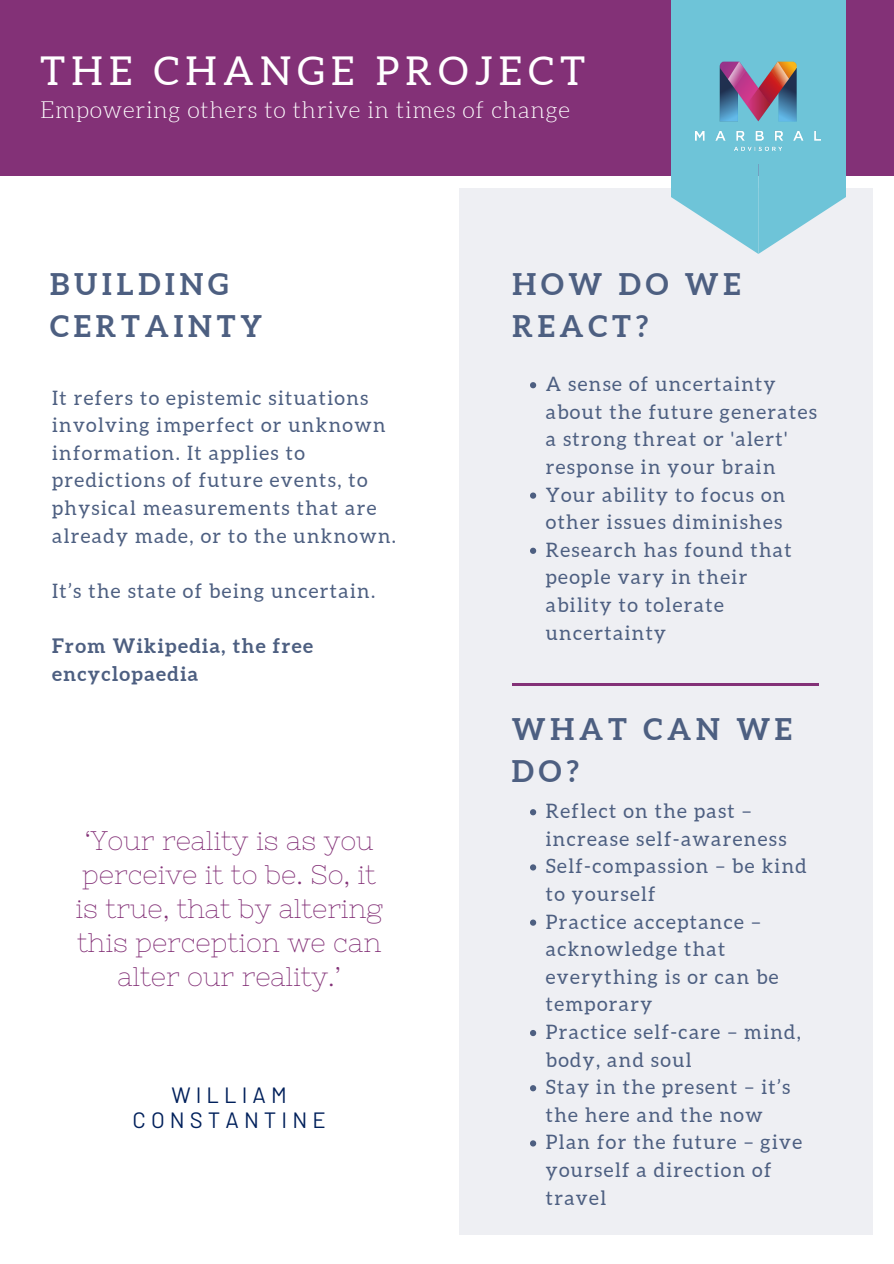
<style>
.page{position:relative;width:894px;height:1264px;background:#fff}
.page>*{position:absolute;margin:0;border:0;box-sizing:border-box;transform-origin:0 0}
.t1{font:39.75px "Aleo";letter-spacing:.16em;color:#fff}
.t2{font:700 29.85px/41.7px "Aleo";letter-spacing:.16em;color:#4d5f81}
.t3{font:26.85px/34px "Nixie One";color:#833177;text-align:center}
.t4{font:300 23.25px "Aleo";letter-spacing:.03em;color:#fff}
.t5{font:22.05px/24.9px "Barlow";letter-spacing:.23em;color:#00205b;text-align:center}
.t6{font:19.8px/27.6px "Aleo";letter-spacing:.07em;color:#4d5f81}
.t7{font:700 19.8px/27.6px "Aleo";letter-spacing:.07em;color:#4d5f81}
</style>
<div class="page">
<div style="left:0;top:0;width:893px;height:176px;background:#833177"></div>
<div style="left:459px;top:188px;width:412px;height:1046px;background:#eeeff3"></div>
<div style="left:671px;top:0;width:174px;height:163px;background:#6ec4d8"></div>
<svg style="left:671px;top:163px;width:174px;height:91px"></svg>
<hr style="left:512px;top:683px;width:306px;height:2px;background:#833177">
<img style="left:695px;top:62px;width:125px;height:89px">
<svg style="left:530px;top:382px;width:6px;height:6px"></svg>
<svg style="left:530px;top:492px;width:6px;height:6px"></svg>
<svg style="left:530px;top:547px;width:6px;height:7px"></svg>
<svg style="left:530px;top:809px;width:6px;height:6px"></svg>
<svg style="left:530px;top:864px;width:6px;height:6px"></svg>
<svg style="left:530px;top:919px;width:6px;height:6px"></svg>
<svg style="left:530px;top:1030px;width:6px;height:6px"></svg>
<svg style="left:530px;top:1085px;width:6px;height:6px"></svg>
<svg style="left:530px;top:1140px;width:6px;height:6px"></svg>
<p class="t1" style="left:40px;top:48px;width:546px">THE CHANGE PROJECT</p>
<p class="t4" style="left:40px;top:97px;width:531px">Empowering others to thrive in times of change</p>
<p class="t2" style="left:50px;top:263px;width:213px">BUILDING<br>CERTAINTY</p>
<p class="t6" style="left:52px;top:384px;width:345px">It refers to epistemic situations involving imperfect or unknown information. It applies to predictions of future events, to physical measurements that are already made, or to the unknown.</p>
<p class="t6" style="left:52px;top:577px;width:324px">It’s the state of being uncertain.</p>
<p class="t7" style="left:52px;top:632px;width:262px">From Wikipedia, the free encyclopaedia</p>
<p class="t3" style="left:75px;top:823px;width:308px">‘Your reality is as you perceive it to be. So, it is true, that by altering this perception we can alter our reality.’</p>
<p class="t5" style="left:132px;top:1081px;width:194px">WILLIAM<br>CONSTANTINE</p>
<p class="t2" style="left:512px;top:263px;width:229px">HOW DO WE<br>REACT?</p>
<p class="t6" style="left:545px;top:370px;width:272px">A sense of uncertainty about the future generates a strong threat or 'alert' response in your brain</p>
<p class="t6" style="left:545px;top:480px;width:241px">Your ability to focus on other issues diminishes</p>
<p class="t6" style="left:545px;top:536px;width:247px">Research has found that people vary in their ability to tolerate uncertainty</p>
<p class="t2" style="left:512px;top:708px;width:281px">WHAT CAN WE<br>DO?</p>
<p class="t6" style="left:545px;top:797px;width:242px">Reflect on the past – increase self-awareness</p>
<p class="t6" style="left:545px;top:852px;width:262px">Self-compassion – be kind to yourself</p>
<p class="t6" style="left:545px;top:907px;width:234px">Practice acceptance – acknowledge that everything is or can be temporary</p>
<p class="t6" style="left:545px;top:1018px;width:257px">Practice self-care – mind, body, and soul</p>
<p class="t6" style="left:545px;top:1073px;width:246px">Stay in the present – it’s the here and the now</p>
<p class="t6" style="left:545px;top:1128px;width:258px">Plan for the future – give yourself a direction of travel</p>
</div>
